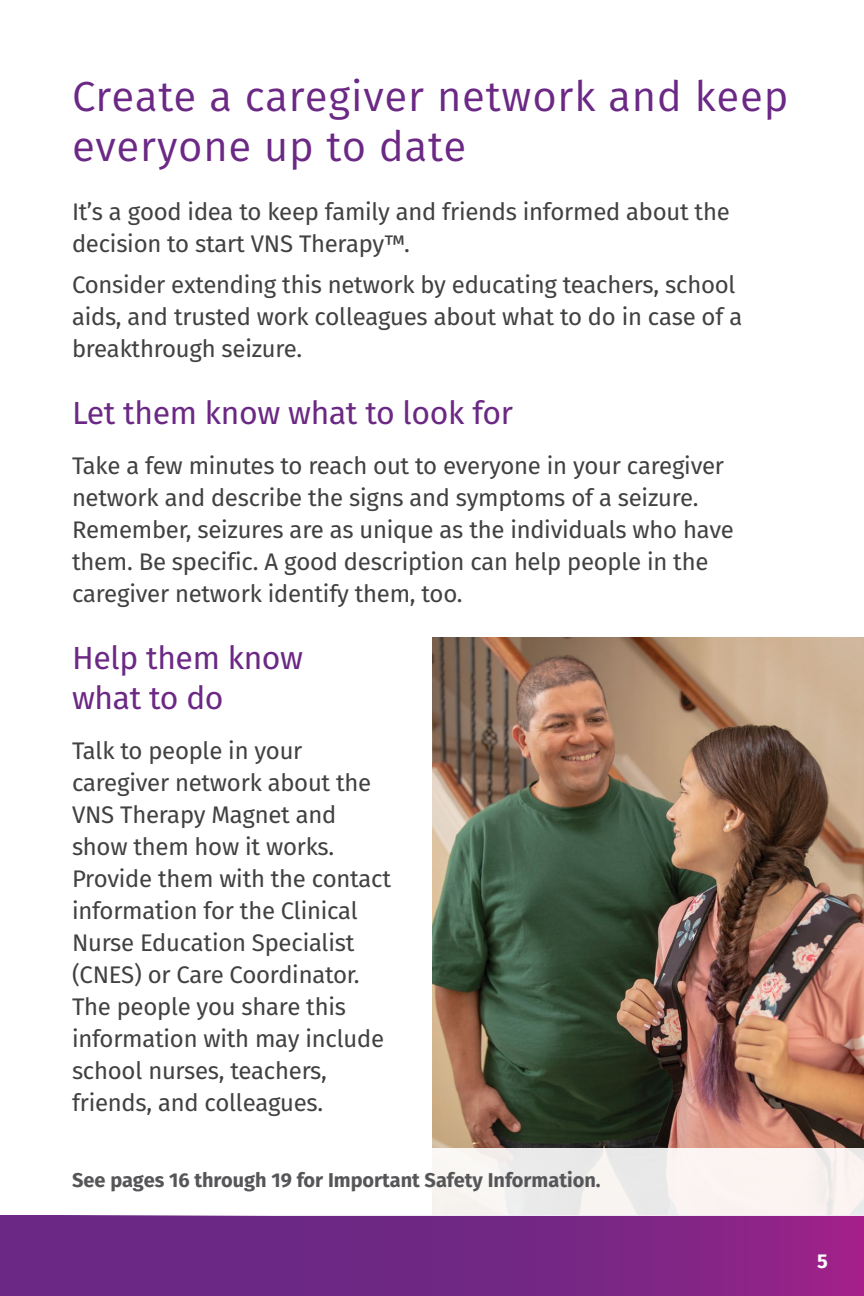
<style>
.page{position:relative;width:864px;height:1296px;background:#fff}
.page>*{position:absolute;margin:0;border:0;box-sizing:border-box;transform-origin:0 0}
.t1{font:42px/50.4px "Fira Sans";letter-spacing:.02em;color:#6b2884}
.t2{font:32px/40px "Fira Sans";letter-spacing:-.01em;color:#6b2884}
.t3{font:24px/32px "Fira Sans";letter-spacing:-.01em;color:#414042}
.t4{font:700 20px "Fira Sans";color:#565659}
.t5{font:700 20px "Fira Sans";color:#fff}
</style>
<div class="page">
<img style="left:432px;top:637px;width:432px;height:511px">
<svg style="left:0;top:1215px;width:864px;height:81px;background:#772886"></svg>
<svg style="left:432px;top:1148px;width:432px;height:67px;fill:#f8f3f1"></svg>
<h1 class="t1" style="left:72px;top:70px;width:718px">Create a caregiver network and keep everyone up to date</h1>
<p class="t3" style="left:72px;top:195px;width:659px">It’s a good idea to keep family and friends informed about the decision to start VNS Therapy™.</p>
<p class="t3" style="left:72px;top:268px;width:672px">Consider extending this network by educating teachers, school aids, and trusted work colleagues about what to do in case of a breakthrough seizure.</p>
<h2 class="t2" style="left:72px;top:392px;width:443px">Let them know what to look for</h2>
<p class="t3" style="left:72px;top:449px;width:663px">Take a few minutes to reach out to everyone in your caregiver network and describe the signs and symptoms of a seizure.<br>Remember, seizures are as unique as the individuals who have them. Be specific. A good description can help people in the caregiver network identify them, too.</p>
<h2 class="t2" style="left:72px;top:637px;width:233px">Help them know what to do</h2>
<p class="t3" style="left:72px;top:734px;width:321px">Talk to people in your caregiver network about the<br>VNS Therapy Magnet and show them how it works.<br>Provide them with the contact information for the Clinical<br>Nurse Education Specialist (CNES) or Care Coordinator.<br>The people you share this information with may include school nurses, teachers, friends, and colleagues.</p>
<p class="t4" style="left:72px;top:1164px;width:530px">See pages 16 through 19 for Important Safety Information.</p>
<p class="t5" style="left:817px;top:1244px;width:12px">5</p>
</div>
